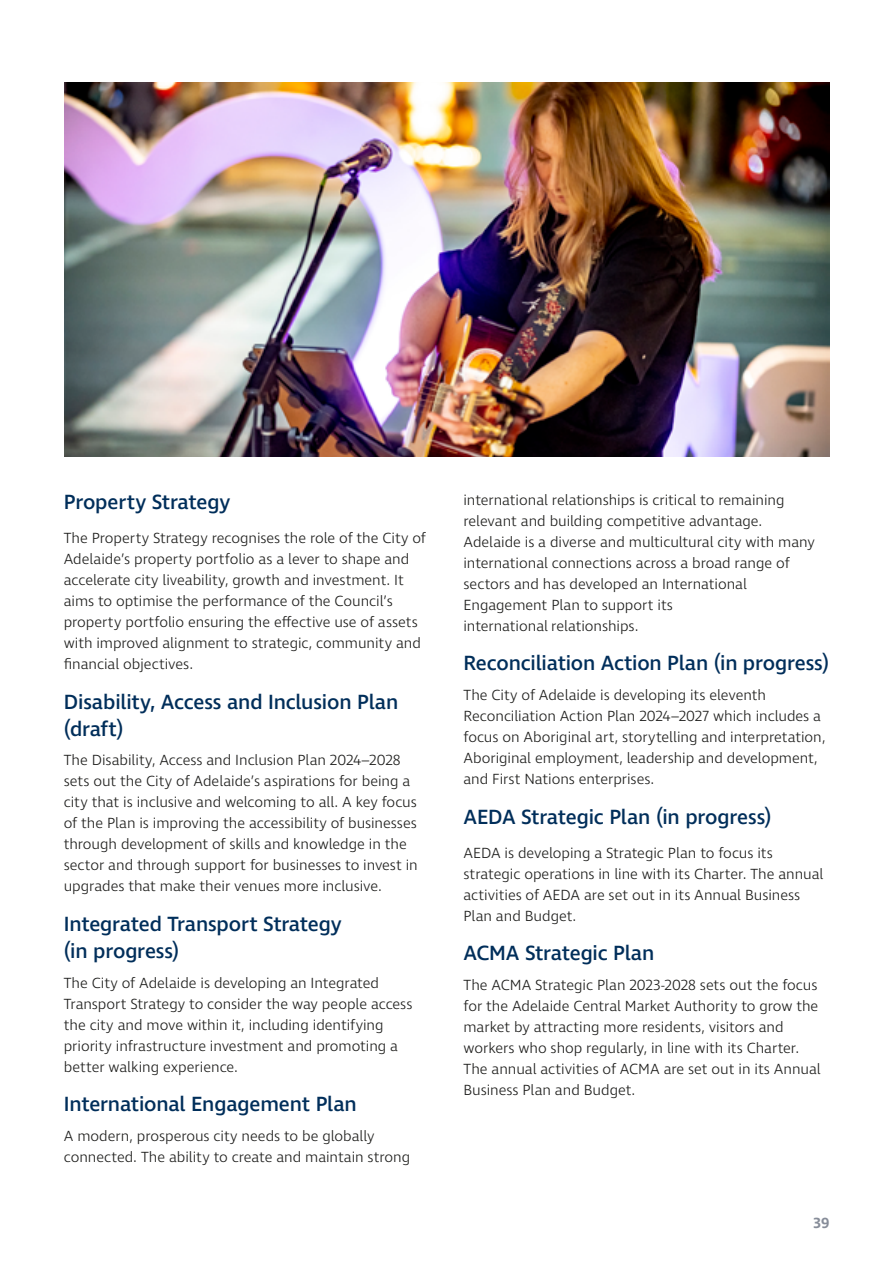
<style>
.page{position:relative;width:893px;height:1263px;background:#fff}
.page>*{position:absolute;margin:0;border:0;box-sizing:border-box;transform-origin:0 0}
._04_Subhead_2{font:500 21px/27px "Ingra";letter-spacing:-.01em;color:#002e5a}
._01_Body_Copy{font:500 21px "Ingra";letter-spacing:-.01em;color:#002e5a}
._01_Body_Copy-2{font:300 15px/21px "Ingra";letter-spacing:-.005em;color:#1d1d1b}
.t1{font:600 15px "Ingra";color:#878d99}
</style>
<div class="page">
<img style="left:65px;top:83px;width:764px;height:373px">
<p class="_01_Body_Copy" style="left:64px;top:489px;width:168px">Property Strategy</p>
<p class="_01_Body_Copy-2" style="left:64px;top:528px;width:364px">The Property Strategy recognises the role of the City of Adelaide’s property portfolio as a lever to shape and accelerate city liveability, growth and investment. It aims to optimise the performance of the Council’s property portfolio ensuring the effective use of assets with improved alignment to strategic, community and financial objectives.</p>
<p class="_04_Subhead_2" style="left:64px;top:689px;width:336px">Disability, Access and Inclusion Plan (draft)</p>
<p class="_01_Body_Copy-2" style="left:64px;top:750px;width:356px">The Disability, Access and Inclusion Plan 2024–2028 sets out the City of Adelaide’s aspirations for being a city that is inclusive and welcoming to all. A key focus of the Plan is improving the accessibility of businesses through development of skills and knowledge in the sector and through support for businesses to invest in upgrades that make their venues more inclusive.</p>
<p class="_04_Subhead_2" style="left:64px;top:911px;width:280px">Integrated Transport Strategy (in progress)</p>
<p class="_01_Body_Copy-2" style="left:64px;top:973px;width:350px">The City of Adelaide is developing an Integrated Transport Strategy to consider the way people access the city and move within it, including identifying priority infrastructure investment and promoting a better walking experience.</p>
<p class="_04_Subhead_2" style="left:64px;top:1092px;width:295px">International Engagement Plan</p>
<p class="_01_Body_Copy-2" style="left:64px;top:1126px;width:348px">A modern, prosperous city needs to be globally connected. The ability to create and maintain strong</p>
<p class="_01_Body_Copy-2" style="left:463px;top:490px;width:353px">international relationships is critical to remaining relevant and building competitive advantage.<br>Adelaide is a diverse and multicultural city with many international connections across a broad range of sectors and has developed an International Engagement Plan to support its<br>international relationships.</p>
<p class="_04_Subhead_2" style="left:463px;top:651px;width:367px">Reconciliation Action Plan (in progress)</p>
<p class="_01_Body_Copy-2" style="left:463px;top:685px;width:363px">The City of Adelaide is developing its eleventh Reconciliation Action Plan 2024–2027 which includes a focus on Aboriginal art, storytelling and interpretation, Aboriginal employment, leadership and development, and First Nations enterprises.</p>
<p class="_01_Body_Copy" style="left:463px;top:804px;width:310px">AEDA Strategic Plan (in progress)</p>
<p class="_01_Body_Copy-2" style="left:463px;top:843px;width:361px">AEDA is developing a Strategic Plan to focus its strategic operations in line with its Charter. The annual activities of AEDA are set out in its Annual Business Plan and Budget.</p>
<p class="_04_Subhead_2" style="left:463px;top:941px;width:192px">ACMA Strategic Plan</p>
<p class="_01_Body_Copy-2" style="left:463px;top:975px;width:359px">The ACMA Strategic Plan 2023-2028 sets out the focus for the Adelaide Central Market Authority to grow the market by attracting more residents, visitors and workers who shop regularly, in line with its Charter.<br>The annual activities of ACMA are set out in its Annual Business Plan and Budget.</p>
<p class="t1" style="left:814px;top:1214px;width:18px">39</p>
</div>
